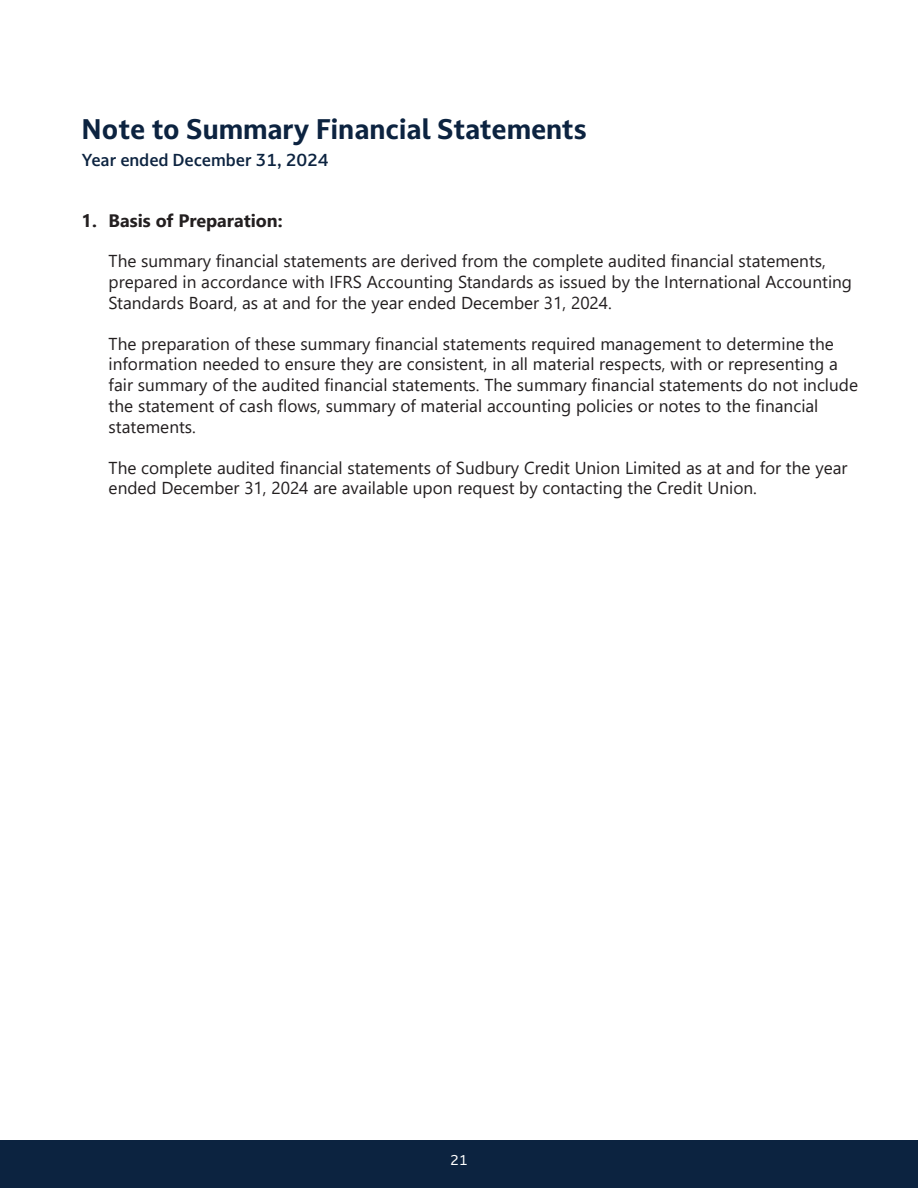
<style>
.page{position:relative;width:918px;height:1188px;background:#fff}
.page>*{position:absolute;margin:0;border:0;box-sizing:border-box;transform-origin:0 0}
.t1{font:700 27px "Darkmode Darkmode Off";color:#0c2340}
.t2{font:700 18px "Segoe UI";color:#231f20}
.t3{font:17.25px/20.7px "Segoe UI";color:#231f20}
.t4{font:500 16.5px "Darkmode Darkmode Off";color:#0c2340}
.t5{font:13.5px "Darkmode Darkmode Off";color:#fff}
</style>
<div class="page">
<div style="left:0;top:1140px;width:918px;height:48px;background:#0c2340"></div>
<h1 class="t1" style="left:82px;top:111px;width:507px">Note to Summary Financial Statements</h1>
<p class="t4" style="left:82px;top:148px;width:248px">Year ended December 31, 2024</p>
<p class="t2" style="left:82px;top:204px;width:203px">1. Basis of Preparation:</p>
<p class="t3" style="left:109px;top:249px;width:745px">The summary financial statements are derived from the complete audited financial statements, prepared in accordance with IFRS Accounting Standards as issued by the International Accounting<br>Standards Board, as at and for the year ended December 31, 2024.</p>
<p class="t3" style="left:109px;top:332px;width:751px">The preparation of these summary financial statements required management to determine the information needed to ensure they are consistent, in all material respects, with or representing a fair summary of the audited financial statements. The summary financial statements do not include the statement of cash flows, summary of material accounting policies or notes to the financial statements.</p>
<p class="t3" style="left:109px;top:456px;width:740px">The complete audited financial statements of Sudbury Credit Union Limited as at and for the year ended December 31, 2024 are available upon request by contacting the Credit Union.</p>
<p class="t5" style="left:450px;top:1151px;width:19px">21</p>
</div>
